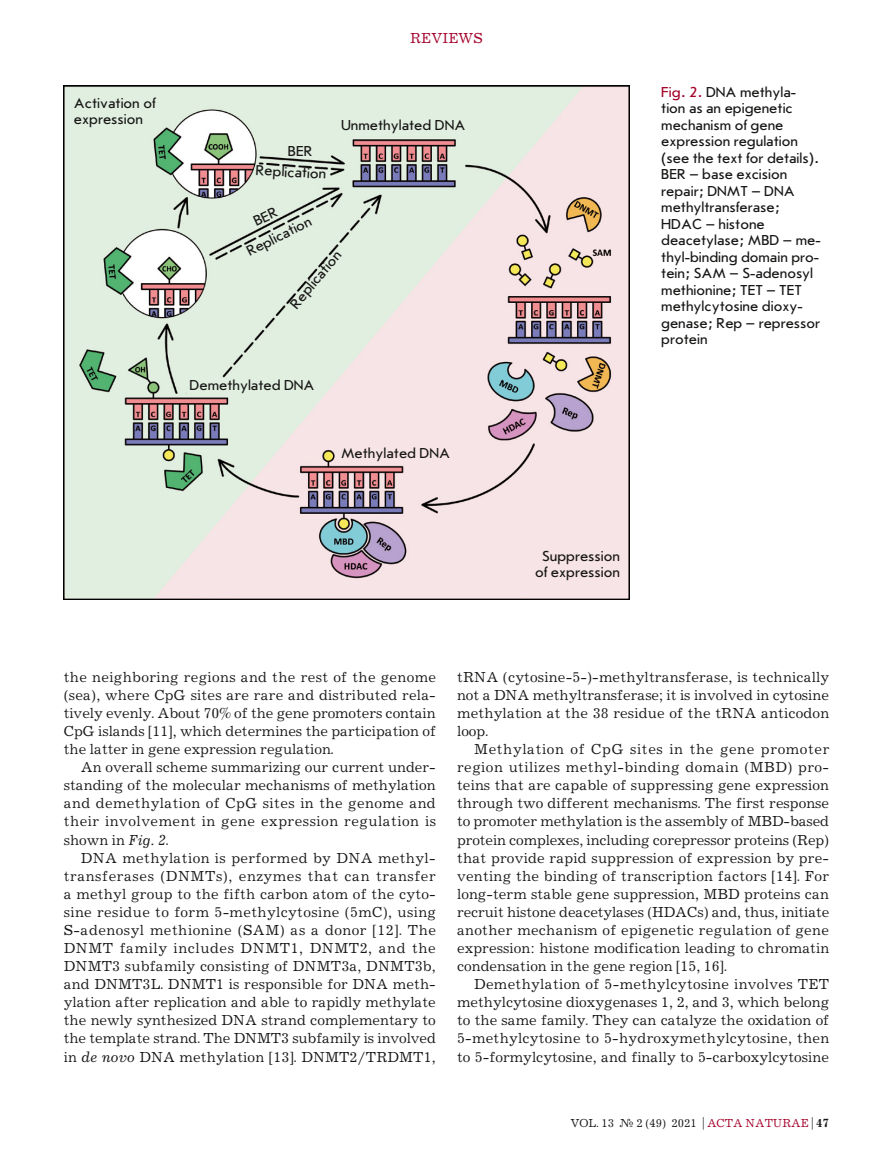
<style>
.page{position:relative;width:893px;height:1170px;background:#fff}
.page>*{position:absolute;margin:0;border:0;box-sizing:border-box;transform-origin:0 0}
.Текст{font:15px/18px "Journal C";letter-spacing:.005em;color:#181716;text-align:justify}
.Подпись_Фото{font:15px/16.5px "Journal Sans C";color:#181716}
.Текст_без_Отступа{font:15px/18px "Journal C";color:#181716;text-align:justify}
.t1{font:15px "Journal C";color:#a4002a}
.t2{font:12px "Journal C";color:#181716}
.s1{color:#a4002a}
.s2{font-style:italic}
.s3{font-weight:700}
</style>
<div class="page">
<img style="left:64px;top:85px;width:565px;height:514px">
<svg style="left:253px;top:207px;width:25px;height:19px"></svg>
<p class="Подпись_Фото" style="left:74px;top:95px;width:83px">Activation of expression</p>
<p class="t1" style="left:410px;top:31px;width:74px">REVIEWS</p>
<p class="Подпись_Фото" style="left:288px;top:143px;width:26px">BER</p>
<p class="Подпись_Фото" style="left:256px;top:162px;width:72px;rotate:3deg">Replication</p>
<p class="Подпись_Фото" style="left:341px;top:117px;width:126px">Unmethylated DNA</p>
<p class="Подпись_Фото" style="left:244px;top:245px;width:72px;rotate:-27deg">Replication</p>
<p class="Подпись_Фото" style="left:287px;top:301px;width:72px;rotate:-50deg">Replication</p>
<p class="Подпись_Фото" style="left:190px;top:377px;width:126px">Demethylated DNA</p>
<p class="Подпись_Фото" style="left:341px;top:445px;width:111px">Methylated DNA</p>
<p class="Подпись_Фото" style="left:661px;top:84px;width:161px"><span class="s1">Fig. 2.</span> DNA methyla&shy;tion as an epigenetic mechanism of gene expression regulation (see the text for details).<br>BER – base excision repair; DNMT – DNA methyltransferase;<br>HDAC – histone deacetylase; MBD – me&shy;thyl-binding domain pro&shy;tein; SAM – S-adenosyl methionine; TET – TET methylcytosine dioxy&shy;genase; Rep – repressor protein</p>
<p class="Подпись_Фото" style="left:535px;top:548px;width:86px;text-align:center">Suppression of expression</p>
<p class="Текст_без_Отступа" style="left:64px;top:668px;width:374px">the neighboring regions and the rest of the genome (sea), where CpG sites are rare and distributed rela&shy;tively evenly. About 70% of the gene promoters contain CpG islands [11], which determines the participation of the latter in gene expression regulation.</p>
<p class="Текст" style="left:64px;top:758px;width:374px;text-indent:17px">An overall scheme summarizing our current under&shy;standing of the molecular mechanisms of methylation and demethylation of CpG sites in the genome and their involvement in gene expression regulation is shown in <span class="s2">Fig. 2</span>.</p>
<p class="Текст" style="left:64px;top:849px;width:374px;text-indent:17px">DNA methylation is performed by DNA methyl&shy;transferases (DNMTs), enzymes that can transfer a methyl group to the fifth carbon atom of the cyto&shy;sine residue to form 5-methylcytosine (5mC), using S-adenosyl methionine (SAM) as a donor [12]. The DNMT family includes DNMT1, DNMT2, and the DNMT3 subfamily consisting of DNMT3a, DNMT3b, and DNMT3L. DNMT1 is responsible for DNA meth&shy;ylation after replication and able to rapidly methylate the newly synthesized DNA strand complementary to the template strand. The DNMT3 subfamily is involved in <span class="s2">de novo</span> DNA methylation [13]. DNMT2/TRDMT1,</p>
<p class="Текст" style="left:457px;top:668px;width:374px">tRNA (cytosine-5-)-methyltransferase, is technically not a DNA methyltransferase; it is involved in cytosine methylation at the 38 residue of the tRNA anticodon loop.</p>
<p class="Текст" style="left:457px;top:740px;width:374px;text-indent:17px">Methylation of CpG sites in the gene promoter region utilizes methyl-binding domain (MBD) pro&shy;teins that are capable of suppressing gene expression through two different mechanisms. The first response to promoter methylation is the assembly of MBD-based protein complexes, including corepressor proteins (Rep) that provide rapid suppression of expression by pre&shy;venting the binding of transcription factors [14]. For long-term stable gene suppression, MBD proteins can recruit histone deacetylases (HDACs) and, thus, initiate another mechanism of epigenetic regulation of gene expression: histone modification leading to chromatin condensation in the gene region [15, 16].</p>
<p class="Текст" style="left:457px;top:975px;width:374px;text-indent:17px">Demethylation of 5-methylcytosine involves TET methylcytosine dioxygenases 1, 2, and 3, which belong to the same family. They can catalyze the oxidation of 5-methylcytosine to 5-hydroxymethylcytosine, then to 5-formylcytosine, and finally to 5-carboxylcytosine</p>
<p class="t2" style="left:570px;top:1116px;width:260px">VOL. 13 № 2 (49) 2021 | <span class="s1">ACTA NATURAE</span> | <span class="s3">47</span></p>
</div>
